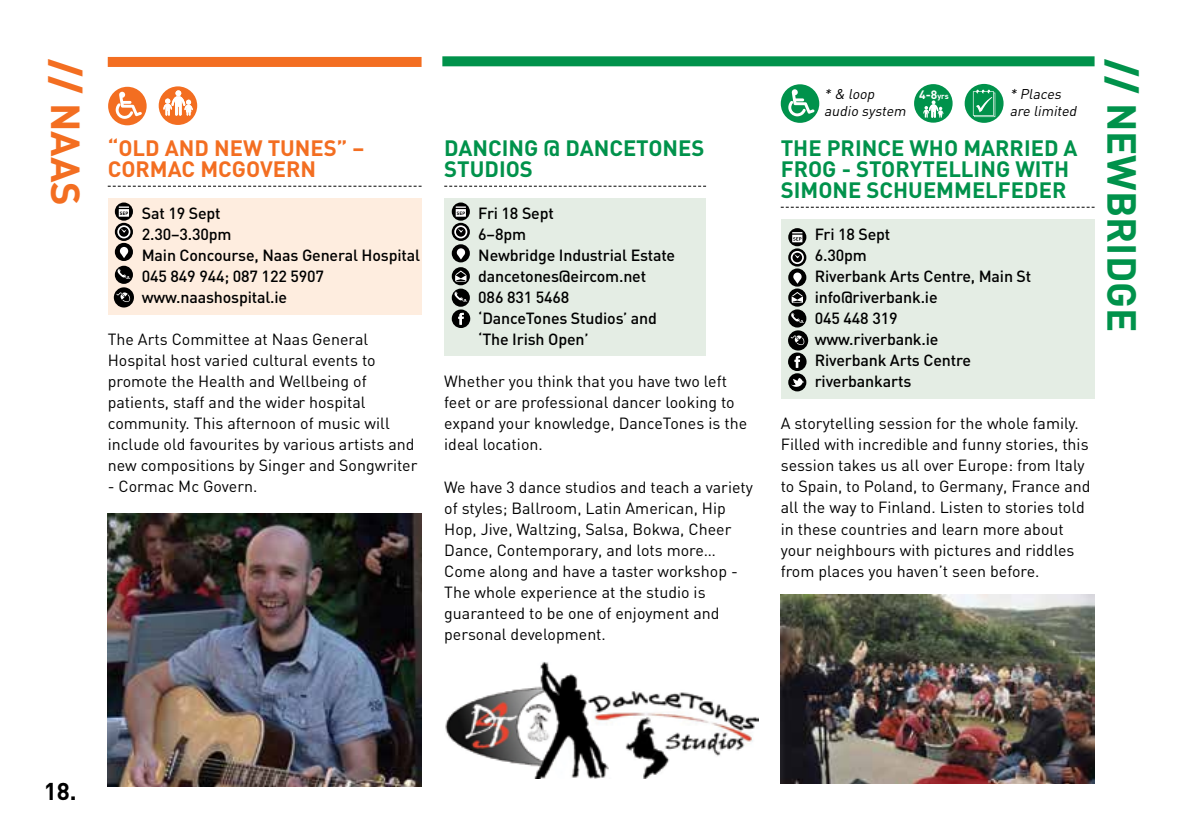
<style>
.page{position:relative;width:1191px;height:840px;background:#fff}
.page>*{position:absolute;margin:0;border:0;box-sizing:border-box;transform-origin:0 0}
.t1{font:700 40px "DIN";color:#00924b}
.t2{font:700 40px "DIN";color:#f36e21}
.t3{font:700 24px "DIN";color:#000}
.t4{font:700 22px/21px "DIN";color:#00924b}
.t5{font:700 22px/21px "DIN";color:#f36e21}
.t6{font:16px/21px "DIN";color:#000}
.t7{font:500 16px/21px "DIN";letter-spacing:-.01em;color:#000}
.t8{font:italic 14px/16.8px "DIN";color:#000}
.t9{font:700 12px "DIN";color:#fff}
.s1{font-weight:900}
.s2{font-size:8px}
</style>
<div class="page">
<div style="left:108px;top:198px;width:313px;height:117px;background:#feeddf"></div>
<div style="left:115px;top:243px;width:18px;height:18px;background:#000;border-radius:50%"></div>
<svg style="left:120px;top:247px;width:8px;height:11px"></svg>
<svg style="left:115px;top:223px;width:18px;height:18px"></svg>
<svg style="left:117px;top:225px;width:13px;height:13px"></svg>
<svg style="left:115px;top:202px;width:18px;height:18px"></svg>
<svg style="left:119px;top:206px;width:10px;height:10px"></svg>
<div style="left:114px;top:287px;width:20px;height:20px;background:#000;border-radius:50%"></div>
<svg style="left:116px;top:292px;width:15px;height:10px"></svg>
<div style="left:108px;top:57px;width:313px;height:10px;background:#f36e21"></div>
<div style="left:442px;top:56px;width:652px;height:10px;background:#00924b"></div>
<svg style="left:115px;top:265px;width:18px;height:19px"></svg>
<svg style="left:117px;top:268px;width:13px;height:10px"></svg>
<svg style="left:108px;top:186px;width:313px;height:1px"></svg>
<div style="left:159px;top:86px;width:38px;height:39px;background:#f36e21;border-radius:50%"></div>
<svg style="left:163px;top:90px;width:30px;height:26px"></svg>
<div style="left:108px;top:87px;width:39px;height:38px;background:#f36e21;border-radius:50%"></div>
<svg style="left:116px;top:92px;width:26px;height:27px"></svg>
<div style="left:444px;top:198px;width:262px;height:157px;background:#e4ede4"></div>
<svg style="left:444px;top:186px;width:262px;height:1px"></svg>
<div style="left:452px;top:244px;width:18px;height:18px;background:#000;border-radius:50%"></div>
<svg style="left:457px;top:248px;width:8px;height:11px"></svg>
<svg style="left:452px;top:223px;width:18px;height:18px"></svg>
<svg style="left:454px;top:225px;width:13px;height:13px"></svg>
<svg style="left:452px;top:202px;width:18px;height:18px"></svg>
<svg style="left:456px;top:206px;width:10px;height:10px"></svg>
<svg style="left:452px;top:267px;width:18px;height:18px"></svg>
<svg style="left:455px;top:270px;width:11px;height:11px"></svg>
<svg style="left:452px;top:288px;width:18px;height:18px"></svg>
<svg style="left:454px;top:291px;width:13px;height:10px"></svg>
<svg style="left:452px;top:309px;width:18px;height:19px"></svg>
<img style="left:445px;top:662px;width:313px;height:116px">
<div style="left:780px;top:219px;width:314px;height:180px;background:#e4ede4"></div>
<div style="left:788px;top:268px;width:18px;height:18px;background:#000;border-radius:50%"></div>
<svg style="left:793px;top:272px;width:8px;height:11px"></svg>
<svg style="left:788px;top:248px;width:18px;height:18px"></svg>
<svg style="left:790px;top:251px;width:14px;height:13px"></svg>
<svg style="left:788px;top:228px;width:18px;height:18px"></svg>
<svg style="left:792px;top:232px;width:10px;height:10px"></svg>
<svg style="left:788px;top:352px;width:18px;height:19px"></svg>
<svg style="left:788px;top:309px;width:18px;height:18px"></svg>
<svg style="left:791px;top:312px;width:13px;height:10px"></svg>
<div style="left:788px;top:288px;width:18px;height:18px;background:#000;border-radius:50%"></div>
<svg style="left:791px;top:292px;width:12px;height:11px"></svg>
<div style="left:788px;top:373px;width:18px;height:18px;background:#000;border-radius:50%"></div>
<svg style="left:791px;top:378px;width:13px;height:9px"></svg>
<div style="left:788px;top:330px;width:20px;height:20px;background:#000;border-radius:50%"></div>
<svg style="left:790px;top:335px;width:15px;height:10px"></svg>
<svg style="left:780px;top:84px;width:39px;height:39px"></svg>
<svg style="left:788px;top:89px;width:26px;height:27px"></svg>
<svg style="left:964px;top:84px;width:39px;height:39px"></svg>
<svg style="left:973px;top:90px;width:22px;height:27px"></svg>
<svg style="left:780px;top:207px;width:314px;height:1px"></svg>
<img style="left:780px;top:594px;width:314px;height:188px">
<div style="left:914px;top:84px;width:38px;height:39px;background:#00924b;border-radius:50%"></div>
<svg style="left:923px;top:100px;width:24px;height:18px"></svg>
<img style="left:107px;top:513px;width:314px;height:273px">
<h1 class="t2" style="left:92px;top:59px;width:148px;rotate:90deg"><span class="s1">//</span> NAAS</h1>
<h1 class="t1" style="left:1148px;top:59px;width:269px;rotate:90deg"><span class="s1">//</span> NEWBRIDGE</h1>
<p class="t8" style="left:824px;top:85px;width:86px">* &amp; loop audio system</p>
<p class="t9" style="left:919px;top:87px;width:31px">4-8<span class="s2">YRS</span></p>
<p class="t8" style="left:1009px;top:85px;width:71px">* Places are limited</p>
<h3 class="t5" style="left:108px;top:137px;width:258px">“OLD AND N EW TUNES” –<br>CORMAC MCGOVERN</h3>
<p class="t7" style="left:142px;top:202px;width:280px">Sat 19 Sept<br>2.30–3.30pm<br>Main Concourse, Naas General Hospital<br>045 849 944; 087 122 5907 www.naashospital.ie</p>
<p class="t6" style="left:108px;top:328px;width:311px">The Arts Committee at Naas General<br>H ospital host varied cultural events to promote the Health and Wellbeing of patients, staff and the wider hospital community. This afternoon of music will include old favourites by various artists and new compositions by Singer and Songwriter</p>
<p class="t6" style="left:108px;top:475px;width:151px">- Cormac Mc Govern.</p>
<h3 class="t4" style="left:444px;top:137px;width:262px">DANCING @ DANCETONES<br>STUDIOS</h3>
<p class="t7" style="left:478px;top:202px;width:198px">Fri 18 Sept<br>6–8pm<br>N ewbridge Industrial Estate dancetones@eircom.net<br>086 831 5468<br>‘DanceTones Studios’ and ‘The Irish Open’</p>
<p class="t6" style="left:444px;top:370px;width:304px">Whether you think that you have two left feet or are professional dancer looking to expand your knowledge, DanceTones is the ideal location.</p>
<p class="t6" style="left:444px;top:475px;width:310px">We have 3 dance studios and teach a variety of styles; Ballroom, Latin American, H ip Hop, Jive, Waltzing, Salsa, Bokwa, Cheer Dance, Contemporary, and lots more… Come along and have a taster workshop - The whole experience at the studio is guaranteed to be one of enjoyment and personal development.</p>
<h3 class="t4" style="left:780px;top:137px;width:298px">THE PRINCE WHO MARRIED A<br>FROG - STORYTELLING WITH<br>SIMONE SCHUEMMELFEDER</h3>
<p class="t7" style="left:814px;top:223px;width:218px">Fri 18 Sept<br>6.30pm<br>Riverbank Arts Centre, Main St info@riverbank.ie<br>045 448 319<br>www.riverbank.ie<br>Riverbank Arts Centre riverbankarts</p>
<p class="t6" style="left:780px;top:412px;width:311px">A storytelling session for the whole family.<br>Filled with incredible and funny stories, this session takes us all over Europe: from Italy to Spain, to Poland, to Germany, France and all the way to Finland. Listen to stories told in these countries and learn more about your neighbours with pictures and riddles from places you haven’t seen before.</p>
<h2 class="t3" style="left:44px;top:775px;width:34px">18.</h2>
</div>
